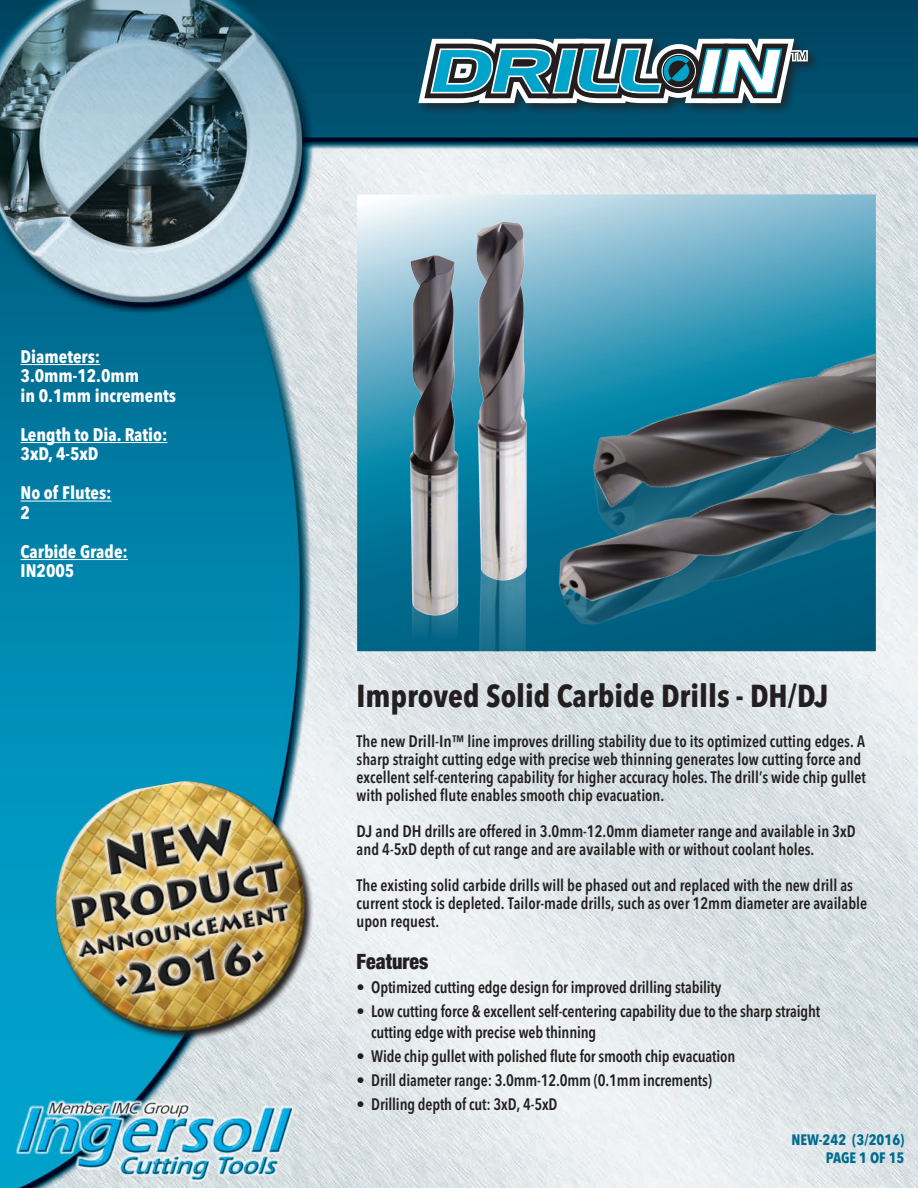
<style>
.page{position:relative;width:918px;height:1188px;background:#fff}
.page>*{position:absolute;margin:0;border:0;box-sizing:border-box;transform-origin:0 0}
.t1{font:700 condensed 31.5px "Avenir Next LT Pro";color:#231f20}
.t2{font:900 condensed 21px "Helvetica Neue";color:#231f20;scale:.95 1}
.t3{font:700 condensed 18px "Avenir Next LT Pro";color:#fff}
.t4{font:600 condensed 16.5px/18px "Avenir Next LT Pro";color:#231f20;scale:.95 1}
.t5{font:600 condensed 16.5px/18px "Avenir Next LT Pro";color:#231f20}
.t6{font:700 condensed 15px "Avenir Next LT Pro";color:#006b8f}
</style>
<div class="page">
<img style="left:0;top:0;width:918px;height:1188px">
<hr style="left:21px;top:364px;width:79px;height:1px;background:#fff">
<hr style="left:21px;top:442px;width:146px;height:1px;background:#fff">
<hr style="left:21px;top:501px;width:91px;height:1px;background:#fff">
<hr style="left:21px;top:559px;width:107px;height:1px;background:#fff">
<img style="left:7px;top:761px;width:334px;height:313px">
<svg style="left:357px;top:194px;width:519px;height:457px;background:#5da7c1"></svg>
<img style="left:549px;top:369px;width:36px;height:190px">
<img style="left:585px;top:346px;width:291px;height:96px">
<img style="left:468px;top:208px;width:66px;height:389px">
<img style="left:399px;top:624px;width:69px;height:27px">
<img style="left:399px;top:246px;width:69px;height:378px">
<img style="left:550px;top:469px;width:326px;height:169px">
<img style="left:551px;top:442px;width:325px;height:166px">
<img style="left:468px;top:541px;width:65px;height:110px">
<div style="left:416px;top:36px;width:404px;height:80px;background:#231f20;opacity:.75"></div>
<svg style="left:418px;top:39px;width:390px;height:64px"></svg>
<p class="t3" style="left:21px;top:345px;width:81px">Diameters:</p>
<p class="t3" style="left:21px;top:365px;width:120px">3.0mm-12.0mm</p>
<p class="t3" style="left:21px;top:384px;width:157px">in 0.1mm increments</p>
<p class="t3" style="left:21px;top:423px;width:148px">Length to Dia. Ratio:</p>
<p class="t3" style="left:21px;top:443px;width:79px">3xD, 4-5xD</p>
<p class="t3" style="left:21px;top:482px;width:93px">No of Flutes:</p>
<p class="t3" style="left:21px;top:501px;width:11px">2</p>
<p class="t3" style="left:21px;top:540px;width:109px">Carbide Grade:</p>
<p class="t3" style="left:21px;top:560px;width:55px">IN2005</p>
<p class="t1" style="left:357px;top:677px;width:474px">Improved Solid Carbide Drills - DH/DJ</p>
<p class="t4" style="left:357px;top:732px;width:538px">The new Drill-In™ line improves drilling stability due to its optimized cutting edges. A sharp straight cutting edge with precise web thinning generates low cutting force and excellent self-centering capability for higher accuracy holes. The drill’s wide chip gullet with polished flute enables smooth chip evacuation.</p>
<p class="t5" style="left:357px;top:822px;width:501px">DJ and DH drills are offered in 3.0mm-12.0mm diameter range and available in 3xD and 4-5xD depth of cut range and are available with or without coolant holes.</p>
<p class="t4" style="left:357px;top:876px;width:539px">The existing solid carbide drills will be phased out and replaced with the new drill as current stock is depleted. Tailor-made drills, such as over 12mm diameter are available upon request.</p>
<p class="t2" style="left:357px;top:948px;width:77px">Features</p>
<p class="t5" style="left:357px;top:978px;width:366px">• Optimized cutting edge design for improved drilling stability</p>
<p class="t5" style="left:357px;top:1002px;width:465px">• Low cutting force &amp; excellent self-centering capability due to the sharp straight</p>
<p class="t4" style="left:371px;top:1023px;width:239px">cutting edge with precise web thinning</p>
<p class="t5" style="left:357px;top:1047px;width:380px">• Wide chip gullet with polished flute for smooth chip evacuation</p>
<p class="t5" style="left:357px;top:1071px;width:357px">• Drill diameter range: 3.0mm-12.0mm (0.1mm increments)</p>
<p class="t5" style="left:357px;top:1095px;width:202px">• Drilling depth of cut: 3xD, 4-5xD</p>
<p class="t6" style="left:791px;top:1131px;width:115px">NEW-242 (3/2016)</p>
<p class="t6" style="left:826px;top:1149px;width:80px">PAGE 1 OF 15</p>
</div>
